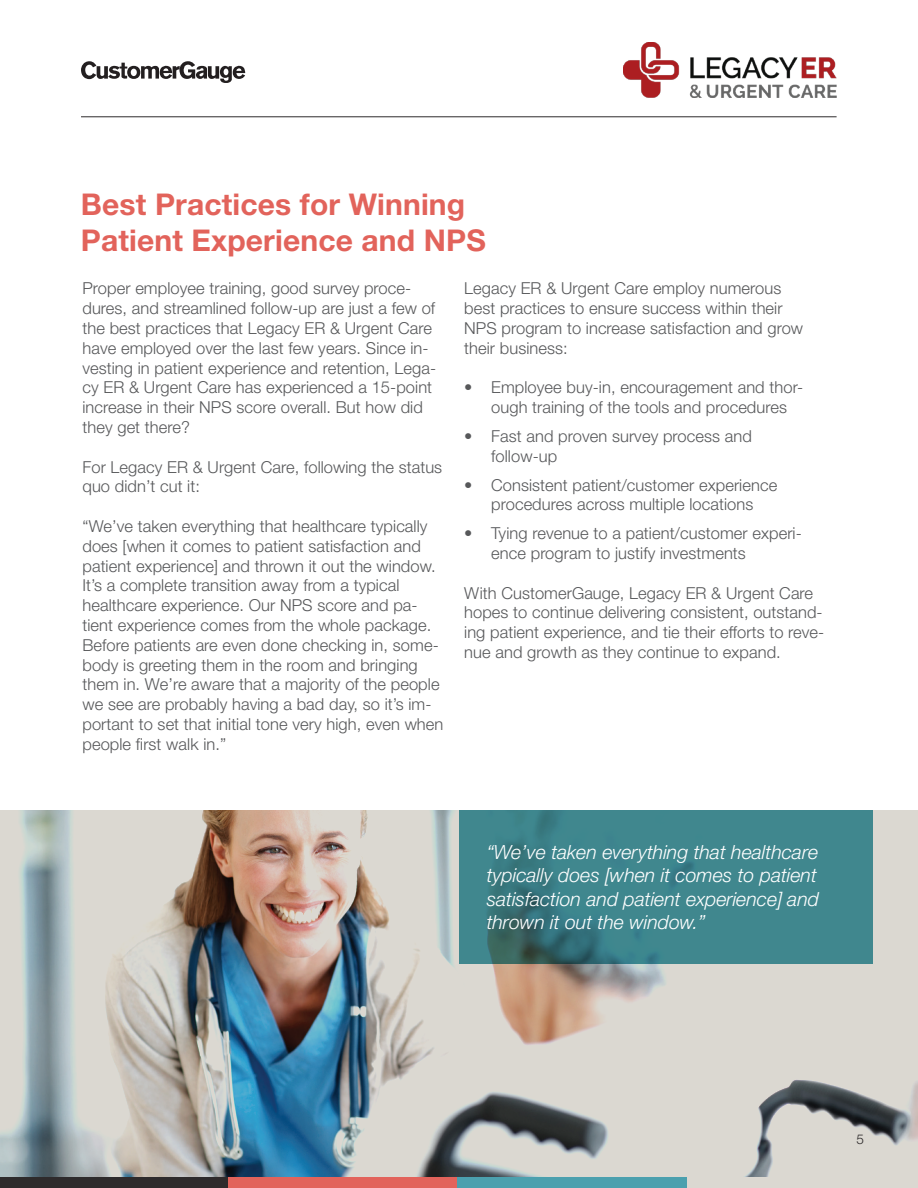
<style>
.page{position:relative;width:918px;height:1188px;background:#fff}
.page>*{position:absolute;margin:0;border:0;box-sizing:border-box;transform-origin:0 0}
.t1{font:700 30px/36px "Helvetica Neue LT Std";letter-spacing:.005em;color:#e2635b}
.t2{font:italic 300 19.5px/23.4px "Helvetica Neue LT Std";color:#fff;text-align:justify}
.t3{font:300 16.5px/19.8px "Helvetica Neue LT Std";letter-spacing:.005em;color:#57585a}
.t4{font:300 13.5px "Helvetica Neue LT Std";color:#2e2b2c}
</style>
<div class="page">
<img style="left:0;top:810px;width:918px;height:368px">
<svg style="left:459px;top:810px;width:414px;height:154px;background:#3d8289"></svg>
<div style="left:0;top:1178px;width:228px;height:10px;background:#2e2b2c"></div>
<div style="left:228px;top:1178px;width:230px;height:10px;background:#e2635b"></div>
<div style="left:458px;top:1178px;width:229px;height:10px;background:#4ba0ae"></div>
<div style="left:687px;top:1178px;width:231px;height:10px;background:#dbd8d1"></div>
<img style="left:624px;top:42px;width:213px;height:55px">
<svg style="left:81px;top:61px;width:165px;height:22px"></svg>
<hr style="left:81px;top:116px;width:756px;height:1px;background:#2e2b2c">
<h1 class="t1" style="left:81px;top:186px;width:406px">Best Practices for Winning<br>Patient Experience and NPS</h1>
<p class="t3" style="left:82px;top:278px;width:355px">Proper employee training, good survey proce&shy;dures, and streamlined follow-up are just a few of the best practices that Legacy ER &amp; Urgent Care have employed over the last few years. Since in&shy;vesting in patient experience and retention, Lega&shy;cy ER &amp; Urgent Care has experienced a 15-point increase in their NPS score overall. But how did they get there?</p>
<p class="t3" style="left:82px;top:456px;width:361px">For Legacy ER &amp; Urgent Care, following the status quo didn’t cut it:</p>
<p class="t3" style="left:82px;top:516px;width:362px">“We’ve taken everything that healthcare typically does [when it comes to patient satisfaction and patient experience] and thrown it out the window.<br>It’s a complete transition away from a typical healthcare experience. Our NPS score and pa&shy;tient experience comes from the whole package.<br>Before patients are even done checking in, some&shy;body is greeting them in the room and bringing them in. We’re aware that a majority of the people we see are probably having a bad day, so it’s im&shy;portant to set that initial tone very high, even when people first walk in.”</p>
<p class="t3" style="left:464px;top:278px;width:340px">Legacy ER &amp; Urgent Care employ numerous best practices to ensure success within their NPS program to increase satisfaction and grow their business:</p>
<p class="t3" style="left:491px;top:377px;width:313px;text-indent:-27px">• Employee buy-in, encouragement and thor&shy;ough training of the tools and procedures</p>
<p class="t3" style="left:491px;top:426px;width:262px;text-indent:-27px">• Fast and proven survey process and follow-up</p>
<p class="t3" style="left:464px;top:474px;width:315px;text-align:center">• Consistent patient/customer experience procedures across multiple locations</p>
<p class="t3" style="left:491px;top:523px;width:312px;text-indent:-27px">• Tying revenue to a patient/customer experi&shy;ence program to justify investments</p>
<p class="t3" style="left:464px;top:582px;width:362px">With CustomerGauge, Legacy ER &amp; Urgent Care hopes to continue delivering consistent, outstand&shy;ing patient experience, and tie their efforts to reve&shy;nue and growth as they continue to expand.</p>
<p class="t2" style="left:487px;top:840px;width:334px">“We’ve taken everything that healthcare typically does [when it comes to patient satisfaction and patient experience] and thrown it out the window.”</p>
<p class="t4" style="left:856px;top:1131px;width:9px">5</p>
</div>
